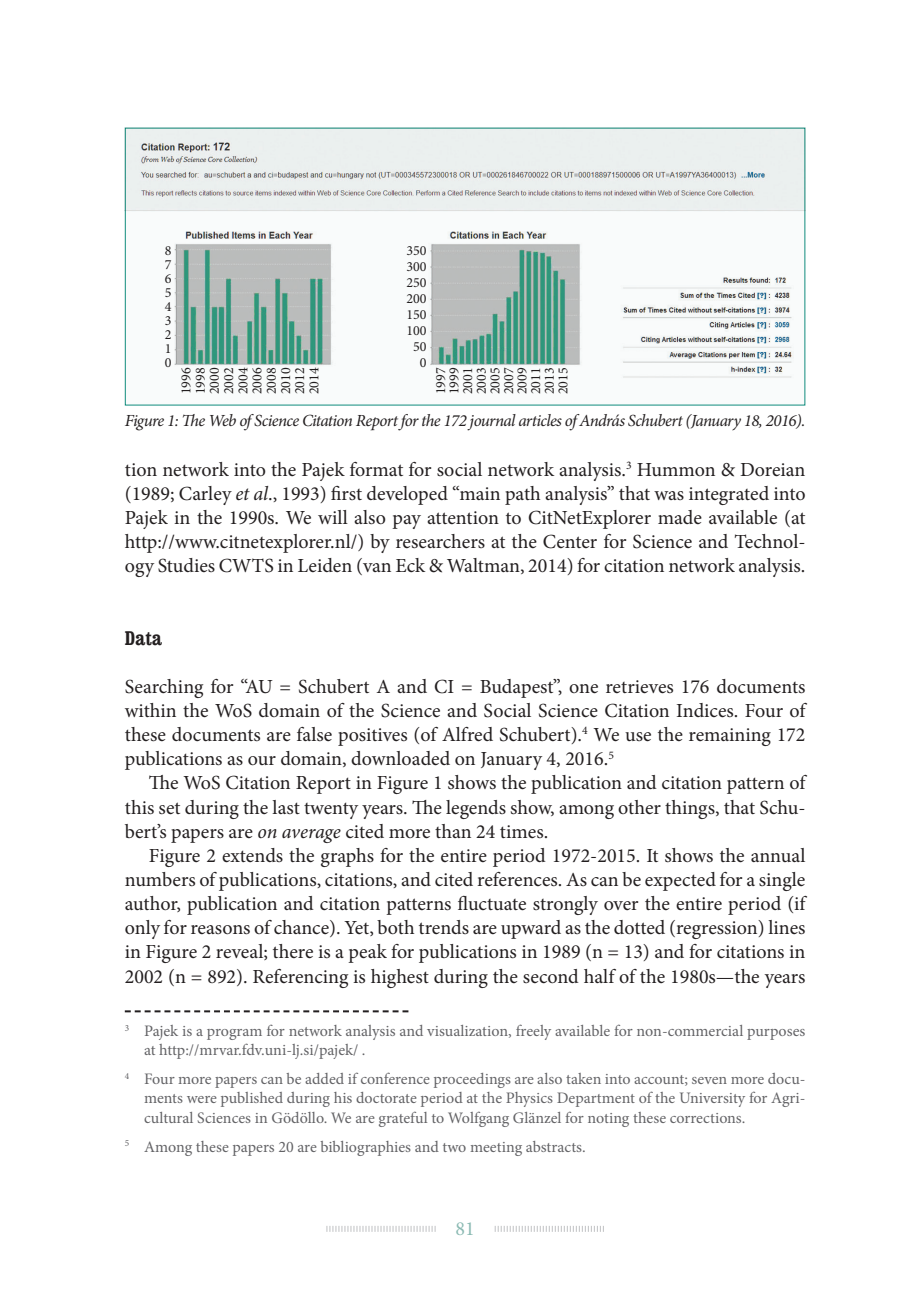
<style>
.page{position:relative;width:919px;height:1299px;background:#fff}
.page>*{position:absolute;margin:0;border:0;box-sizing:border-box;transform-origin:0 0}
.footnote{font:20px/24.2px "Minion Pro";color:#231f20;text-align:justify}
._1st_para{font:20px/24.2px "Minion Pro";color:#231f20;text-align:justify}
.toc2{font:700 condensed 20px "Clarendon";color:#231f20}
.t1{font:20px "Minion Pro";color:#8bbab3}
.table_caption{font:italic 17px "Minion Pro";letter-spacing:-.04em;color:#231f20}
.footnote-2{font:16px/19.2px "Minion Pro";color:#636366}
.t2{font:14px/14.2px "Minion Pro";color:#231f20;text-align:justify}
.s1{font-style:italic}
</style>
<div class="page">
<svg style="left:326px;top:1226px;width:278px;height:5px"></svg>
<div style="left:437px;top:1203px;width:56px;height:49px;background:#fff"></div>
<svg style="left:125px;top:1010px;width:283px;height:2px"></svg>
<img style="left:125px;top:128px;width:680px;height:277px">
<p class="t2" style="left:165px;top:243px;width:8px">8<br>7<br>6<br>5<br>4<br>3<br>2<br>1<br>0</p>
<p class="t2" style="left:406px;top:242px;width:22px;line-height:16px;text-align:right">350<br>300<br>250<br>200<br>150<br>100<br>50<br>0</p>
<p class="t2" style="left:179px;top:394px;width:28px;rotate:-90deg">1996<br>1998<br>2000<br>2002<br>2004<br>2006<br>2008<br>2010<br>2012<br>2014</p>
<p class="t2" style="left:434px;top:394px;width:28px;line-height:13.6px;rotate:-90deg">1997<br>1999<br>2001<br>2003<br>2005<br>2007<br>2009<br>2011<br>2013<br>2015</p>
<p class="table_caption" style="left:125px;top:409px;width:682px">Figure 1: The Web of Science Citation Report for the 172 journal articles of András Schubert (January 18, 2016).</p>
<p class="footnote" style="left:125px;top:457px;width:682px">tion network into the Pajek format for social network analysis.<sup>3</sup> Hummon &amp; Doreian (1989; Carley <span class="s1">et al</span>., 1993) first developed “main path analysis” that was integrated into Pajek in the 1990s. We will also pay attention to CitNetExplorer made available (at http://www.citnetexplorer.nl/) by researchers at the Center for Science and Technol&shy;ogy Studies CWTS in Leiden (van Eck &amp; Waltman, 2014) for citation network analysis.</p>
<p class="toc2" style="left:125px;top:625px;width:39px">Data</p>
<p class="_1st_para" style="left:125px;top:674px;width:684px">Searching for “AU = Schubert A and CI = Budapest”, one retrieves 176 documents within the WoS domain of the Science and Social Science Citation Indices. Four of these documents are false positives (of Alfred Schubert).<sup>4</sup> We use the remaining 172 publications as our domain, downloaded on January 4, 2016.<sup>5</sup></p>
<p class="footnote" style="left:125px;top:771px;width:684px;text-indent:24px">The WoS Citation Report in Figure 1 shows the publication and citation pattern of this set during the last twenty years. The legends show, among other things, that Schu&shy;bert’s papers are <span class="s1">on average</span> cited more than 24 times.</p>
<p class="footnote" style="left:125px;top:843px;width:684px;text-indent:24px">Figure 2 extends the graphs for the entire period 1972-2015. It shows the annual numbers of publications, citations, and cited references. As can be expected for a single author, publication and citation patterns fluctuate strongly over the entire period (if only for reasons of chance). Yet, both trends are upward as the dotted (regression) lines in Figure 2 reveal; there is a peak for publications in 1989 (n = 13) and for citations in 2002 (n = 892). Referencing is highest during the second half of the 1980s—the years</p>
<p class="footnote-2" style="left:144px;top:1021px;width:663px;text-indent:-19px"><sup>3</sup> Pajek is a program for network analysis and visualization, freely available for non-commercial purposes at http://mrvar.fdv.uni-lj.si/pajek/ .</p>
<p class="footnote-2" style="left:144px;top:1069px;width:663px;text-align:justify;text-indent:-19px"><sup>4</sup> Four more papers can be added if conference proceedings are also taken into account; seven more docu&shy;ments were published during his doctorate period at the Physics Department of the University for Agri&shy;cultural Sciences in Gödöllo. We are grateful to Wolfgang Glänzel for noting these corrections.</p>
<p class="footnote-2" style="left:125px;top:1136px;width:462px"><sup>5</sup> Among these papers 20 are bibliographies and two meeting abstracts.</p>
<p class="t1" style="left:455px;top:1215px;width:21px">81</p>
</div>
